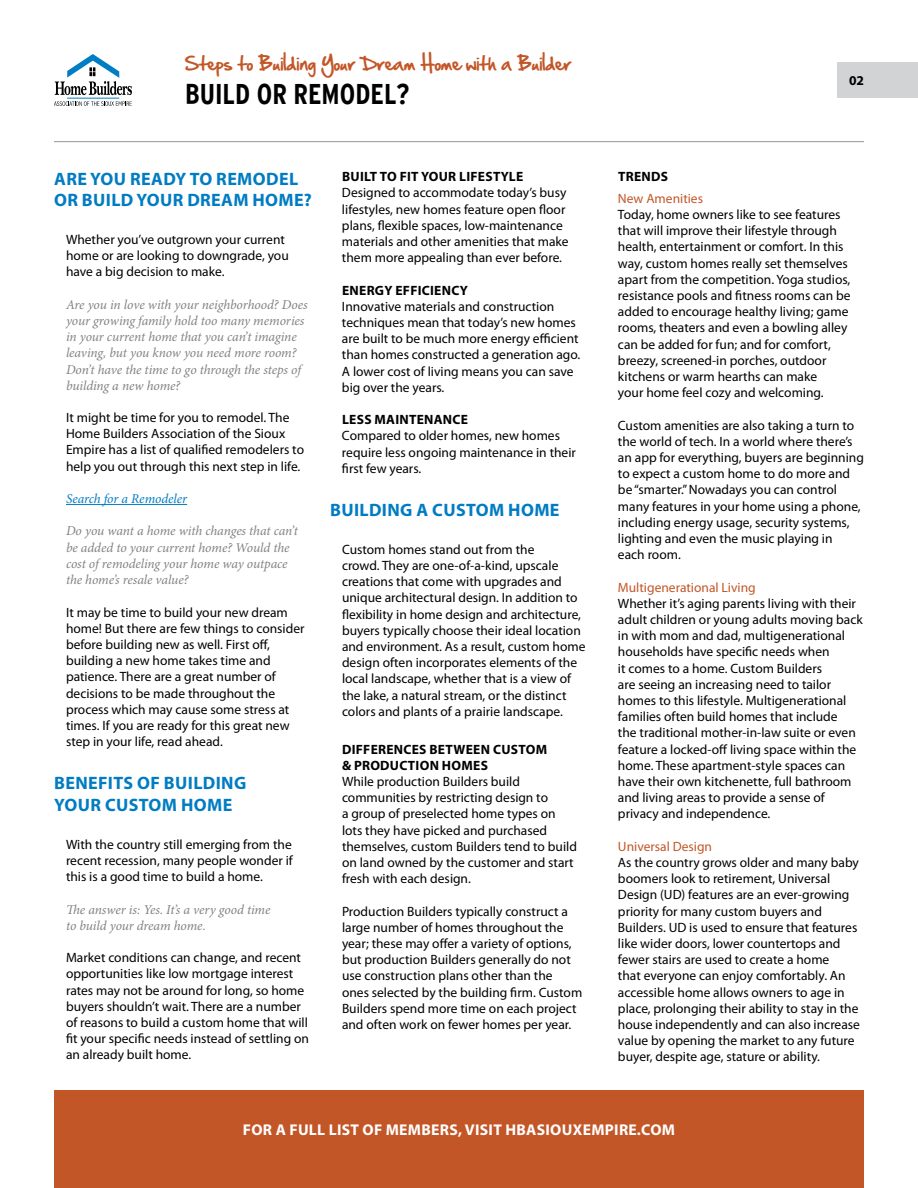
<style>
.page{position:relative;width:918px;height:1188px;background:#fff}
.page>*{position:absolute;margin:0;border:0;box-sizing:border-box;transform-origin:0 0}
.t1{font:700 condensed 28.5px "Interstate";color:#000}
.t2{font:700 18px/21.6px "Myriad Pro";letter-spacing:.02em;color:#007cc3}
.t3{font:16.5px "Hand Of Sean";color:#c35627}
.t4{font:700 15.6px "Myriad Pro";letter-spacing:.02em;color:#fff}
.t5{font:13.5px/16.2px "Myriad Pro";color:#000}
.t6{font:italic 13.5px/16.2px "Minion Pro";letter-spacing:-.01em;color:#808285}
.t7{font:700 13.5px/16.2px "Myriad Pro";letter-spacing:.02em;color:#000}
.t8{font:13.5px "Myriad Pro";color:#c35627}
.t9{font:italic 13.5px "Minion Pro";letter-spacing:-.005em;color:#007cc3}
</style>
<div class="page">
<div style="left:54px;top:1091px;width:810px;height:97px;background:#c35627"></div>
<hr style="left:66px;top:504px;width:121px;height:1px;background:#007cc3">
<svg style="left:55px;top:54px;width:77px;height:41px"></svg>
<hr style="left:67px;top:98px;width:52px;height:1px;background:#007dc3">
<svg style="left:54px;top:101px;width:78px;height:5px"></svg>
<hr style="left:54px;top:141px;width:810px;height:1px;background:#939598">
<div style="left:838px;top:62px;width:80px;height:36px;background:#d1d3d4"></div>
<p class="t3" style="left:185px;top:48px;width:388px">Steps to Building Your Dream Home with a Builder</p>
<h1 class="t1" style="left:185px;top:78px;width:226px">BUILD OR REMODEL?</h1>
<h2 class="t2" style="left:54px;top:167px;width:259px">ARE YOU READY TO REMODEL<br>OR BUILD YOUR DREAM HOME?</h2>
<p class="t5" style="left:66px;top:231px;width:224px">Whether you’ve outgrown your current home or are looking to downgrade, you have a big decision to make.</p>
<p class="t6" style="left:66px;top:296px;width:243px">Are you in love with your neighborhood? Does your growing family hold too many memories in your current home that you can’t imagine leaving, but you know you need more room?<br>Don’t have the time to go through the steps of building a new home?</p>
<p class="t5" style="left:66px;top:409px;width:240px">It might be time for you to remodel. The Home Builders Association of the Sioux Empire has a list of qualified remodelers to help you out through this next step in life.</p>
<p class="t9" style="left:66px;top:490px;width:123px">Search for a Remodeler</p>
<p class="t6" style="left:66px;top:523px;width:233px">Do you want a home with changes that can’t be added to your current home? Would the cost of remodeling your home way outpace the home’s resale value?</p>
<p class="t5" style="left:66px;top:604px;width:240px">It may be time to build your new dream home! But there are few things to consider before building new as well. First off, building a new home takes time and patience. There are a great number of decisions to be made throughout the process which may cause some stress at times. If you are ready for this great new step in your life, read ahead.</p>
<h2 class="t2" style="left:54px;top:772px;width:121px">BENEFITS OF BUIL</h2>
<h2 class="t2" style="left:203px;top:772px;width:45px">DING</h2>
<h2 class="t2" style="left:54px;top:793px;width:13px">YOUR</h2>
<h2 class="t2" style="left:105px;top:793px;width:13px">CUSTOM</h2>
<h2 class="t2" style="left:181px;top:793px;width:53px">HOME</h2>
<p class="t5" style="left:66px;top:836px;width:228px;text-align:justify">With the country still emerging from the recent recession, many people wonder if this is a good time to build a home.</p>
<p class="t6" style="left:66px;top:901px;width:206px">The answer is: Yes. It’s a very good time to build your dream home.</p>
<p class="t5" style="left:66px;top:949px;width:245px">Market conditions can change, and recent opportunities like low mortgage interest rates may not be around for long, so home buyers shouldn’t wait. There are a number of reasons to build a custom home that will fit your specific needs instead of settling on an already built home.</p>
<p class="t7" style="left:342px;top:168px;width:183px">BUILT TO FIT YOUR LIFESTYLE</p>
<p class="t5" style="left:342px;top:184px;width:228px">Designed to accommodate today’s busy lifestyles, new homes feature open floor plans, flexible spaces, low-maintenance materials and other amenities that make them more appealing than ever before.</p>
<p class="t7" style="left:342px;top:281px;width:127px">ENERGY EFFICIENCY</p>
<p class="t5" style="left:342px;top:298px;width:240px">Innovative materials and construction techniques mean that today’s new homes are built to be much more energy efficient than homes constructed a generation ago.<br>A lower cost of living means you can save big over the years.</p>
<p class="t7" style="left:342px;top:411px;width:127px">LESS MAINTENANCE</p>
<p class="t5" style="left:342px;top:427px;width:235px">Compared to older homes, new homes require less ongoing maintenance in their first few years.</p>
<h2 class="t2" style="left:330px;top:498px;width:231px">BUILDING A CUSTOM HOME</h2>
<p class="t5" style="left:342px;top:541px;width:245px">Custom homes stand out from the<br>crowd. They are one-of-a-kind, upscale creations that come with upgrades and unique architectural design. In addition to flexibility in home design and architecture, buyers typically choose their ideal location and environment. As a result, custom home design often incorporates elements of the local landscape, whether that is a view of the lake, a natural stream, or the distinct colors and plants of a prairie landscape.</p>
<p class="t7" style="left:342px;top:740px;width:207px">DIFFERENCES BETWEEN CUSTOM &amp; PRODUCTION HOMES</p>
<p class="t5" style="left:342px;top:773px;width:236px">While production Builders build communities by restricting design to<br>a group of preselected home types on lots they have picked and purchased themselves, custom Builders tend to build on land owned by the customer and start fresh with each design.</p>
<p class="t5" style="left:342px;top:903px;width:242px">Production Builders typically construct a large number of homes throughout the year; these may offer a variety of options, but production Builders generally do not use construction plans other than the ones selected by the building firm. Custom Builders spend more time on each project and often work on fewer homes per year.</p>
<p class="t7" style="left:849px;top:72px;width:16px">02</p>
<p class="t7" style="left:618px;top:168px;width:51px">TRENDS</p>
<p class="t8" style="left:618px;top:190px;width:87px">New Amenities</p>
<p class="t5" style="left:618px;top:206px;width:234px">Today, home owners like to see features that will improve their lifestyle through health, entertainment or comfort. In this way, custom homes really set themselves apart from the competition. Yoga studios, resistance pools and fitness rooms can be added to encourage healthy living; game rooms, theaters and even a bowling alley can be added for fun; and for comfort, breezy, screened-in porches, outdoor kitchens or warm hearths can make<br>your home feel cozy and welcoming.</p>
<p class="t5" style="left:618px;top:417px;width:247px">Custom amenities are also taking a turn to the world of tech. In a world where there’s an app for everything, buyers are beginning to expect a custom home to do more and be “smarter.” Nowadays you can control many features in your home using a phone, including energy usage, security systems, lighting and even the music playing in<br>each room.</p>
<p class="t8" style="left:618px;top:579px;width:139px">Multigenerational Living</p>
<p class="t5" style="left:618px;top:595px;width:246px">Whether it’s aging parents living with their adult children or young adults moving back in with mom and dad, multigenerational households have specific needs when<br>it comes to a home. Custom Builders<br>are seeing an increasing need to tailor homes to this lifestyle. Multigenerational families often build homes that include<br>the traditional mother-in-law suite or even feature a locked-off living space within the home. These apartment-style spaces can have their own kitchenette, full bathroom and living areas to provide a sense of privacy and independence.</p>
<p class="t8" style="left:618px;top:838px;width:96px">Universal Design</p>
<p class="t5" style="left:618px;top:854px;width:244px">As the country grows older and many baby boomers look to retirement, Universal Design (UD) features are an ever-growing priority for many custom buyers and Builders. UD is used to ensure that features like wider doors, lower countertops and fewer stairs are used to create a home<br>that everyone can enjoy comfortably. An accessible home allows owners to age in place, prolonging their ability to stay in the house independently and can also increase value by opening the market to any future buyer, despite age, stature or ability.</p>
<p class="t4" style="left:243px;top:1119px;width:434px">FOR A FULL LIST OF MEMBERS, VISIT HBASIOUXEMPIRE.COM</p>
</div>
